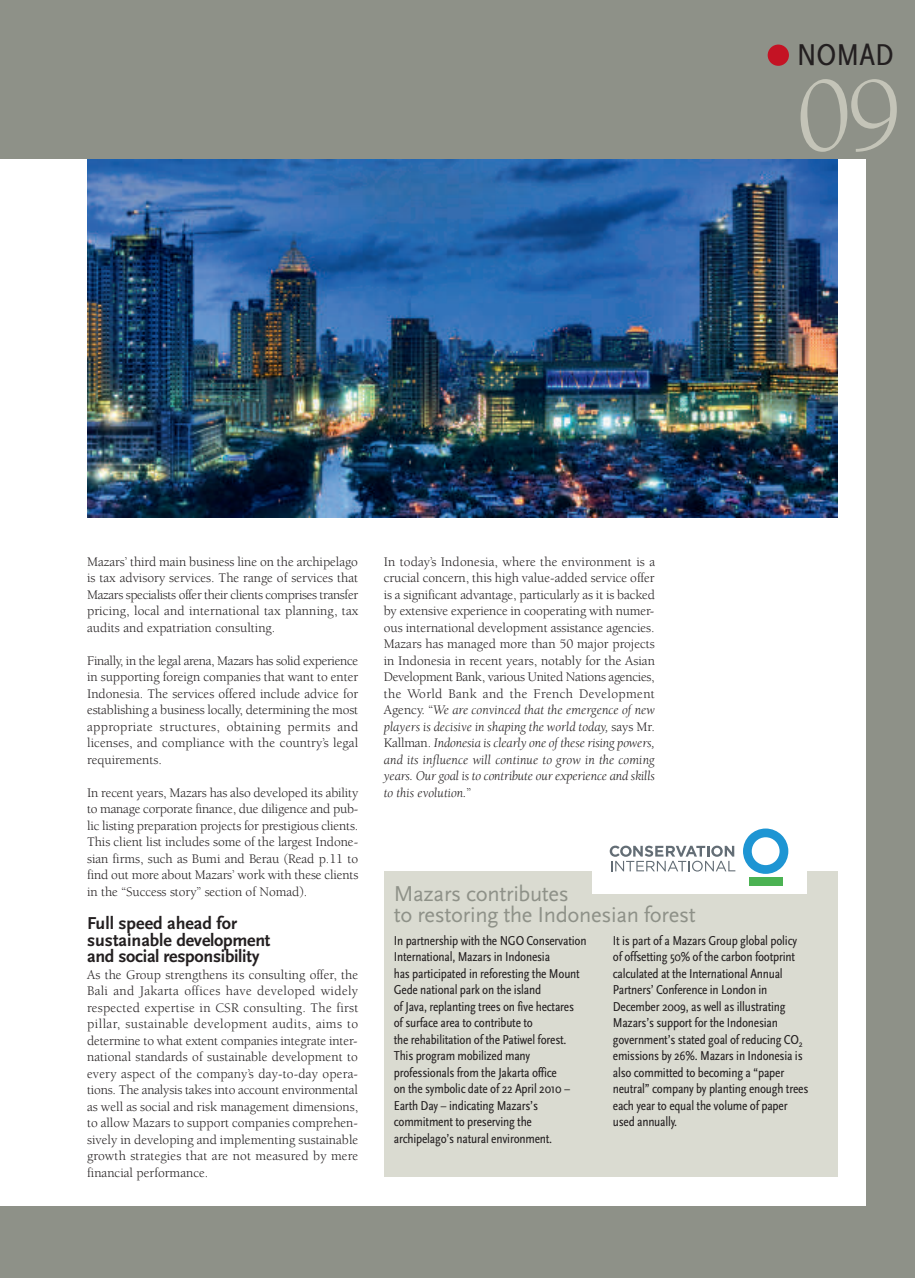
<style>
.page{position:relative;width:915px;height:1278px;background:#fff}
.page>*{position:absolute;margin:0;border:0;box-sizing:border-box;transform-origin:0 0}
.t1{font:108px "Berkeley Std";color:#c4c4b8}
.t2{font:condensed 31.5px "Scala Sans Pro";color:#231f20}
.t3{font:22.5px/21px "Scala Sans Pro";letter-spacing:-.015em;color:#8e9188}
.t4{font:700 18px/16.5px "Scala Sans Pro";letter-spacing:-.015em;color:#231f20}
.t5{font:13.5px/16.5px "Berkeley Std";color:#231f20;text-align:justify}
.t6{font:condensed 13.5px/16.5px "Scala Sans Pro";letter-spacing:-.015em;color:#231f20}
.s1{font-style:italic}
</style>
<div class="page">
<hr style="left:0;top:0;width:2px;height:1277px;background:#8e9188">
<div style="left:2px;top:0;width:913px;height:1277px;background:#8e9188"></div>
<div style="left:0;top:159px;width:865px;height:1046px;background:#fff"></div>
<div style="left:767px;top:45px;width:22px;height:21px;background:#c41324;border-radius:50%"></div>
<div style="left:384px;top:871px;width:453px;height:305px;background:#dadbd1"></div>
<img style="left:87px;top:159px;width:750px;height:358px">
<div style="left:592px;top:820px;width:214px;height:73px;background:#fff"></div>
<svg style="left:609px;top:845px;width:126px;height:26px"></svg>
<svg style="left:743px;top:828px;width:45px;height:46px"></svg>
<div style="left:749px;top:876px;width:33px;height:9px;background:#4bb253"></div>
<h2 class="t2" style="left:796px;top:45px;width:98px">NOMAD</h2>
<h1 class="t1" style="left:796px;top:74px;width:108px">09</h1>
<p class="t5" style="left:87px;top:554px;width:273px">Mazars’ third main business line on the archipelago is tax advisory services. The range of services that Mazars specialists offer their clients comprises transfer pricing, local and international tax planning, tax audits and expatriation consulting.</p>
<p class="t5" style="left:87px;top:653px;width:273px">Finally, in the legal arena, Mazars has solid experience in supporting foreign companies that want to enter Indonesia. The services offered include advice for establishing a business locally, determining the most appropriate structures, obtaining permits and licenses, and compliance with the country’s legal requirements.</p>
<p class="t5" style="left:87px;top:785px;width:273px">In recent years, Mazars has also developed its ability to manage corporate finance, due diligence and pub&shy;lic listing preparation projects for prestigious clients.<br>This client list includes some of the largest Indone&shy;sian firms, such as Bumi and Berau (Read p.11 to find out more about Mazars’ work with these clients in the “Success story” section of Nomad).</p>
<h3 class="t4" style="left:87px;top:917px;width:185px">Full speed ahead for sustainable development and social responsibility</h3>
<p class="t5" style="left:87px;top:967px;width:273px">As the Group strengthens its consulting offer, the Bali and Jakarta offices have developed widely respected expertise in CSR consulting. The first pillar, sustainable development audits, aims to determine to what extent companies integrate inter&shy;national standards of sustainable development to every aspect of the company’s day-to-day opera&shy;tions. The analysis takes into account environmental as well as social and risk management dimensions, to allow Mazars to support companies comprehen&shy;sively in developing and implementing sustainable growth strategies that are not measured by mere financial performance.</p>
<p class="t5" style="left:384px;top:554px;width:273px">In today’s Indonesia, where the environment is a crucial concern, this high value-added service offer is a significant advantage, particularly as it is backed by extensive experience in cooperating with numer&shy;ous international development assistance agencies.<br>Mazars has managed more than 50 major projects in Indonesia in recent years, notably for the Asian Development Bank, various United Nations agencies, the World Bank and the French Development Agency. “<span class="s1">We are convinced that the emergence of new players is decisive in shaping the world today,</span> says Mr.<br>Kallman. <span class="s1">Indonesia is clearly one of these rising powers, and its influence will continue to grow in the coming years. Our goal is to contribute our experience and skills to this evolution.</span>”</p>
<h3 class="t3" style="left:394px;top:885px;width:303px">Mazars contributes<br>to restoring the Indonesian forest</h3>
<p class="t6" style="left:394px;top:933px;width:194px">In partnership with the NGO Conservation International, Mazars in Indonesia<br>has participated in reforesting the Mount Gede national park on the island<br>of Java, replanting trees on five hectares of surface area to contribute to<br>the rehabilitation of the Patiwel forest.<br>This program mobilized many professionals from the Jakarta office<br>on the symbolic date of 22 April 2010 – Earth Day – indicating Mazars’s commitment to preserving the archipelago’s natural environment.</p>
<p class="t6" style="left:613px;top:933px;width:197px">It is part of a Mazars Group global policy of offsetting 50% of the carbon footprint calculated at the International Annual Partners’ Conference in London in December 2009, as well as illustrating Mazars’s support for the Indonesian government’s stated goal of reducing CO<sub>2 </sub>emissions by 26%. Mazars in Indonesia is also committed to becoming a “paper neutral” company by planting enough trees each year to equal the volume of paper used annually.</p>
</div>
